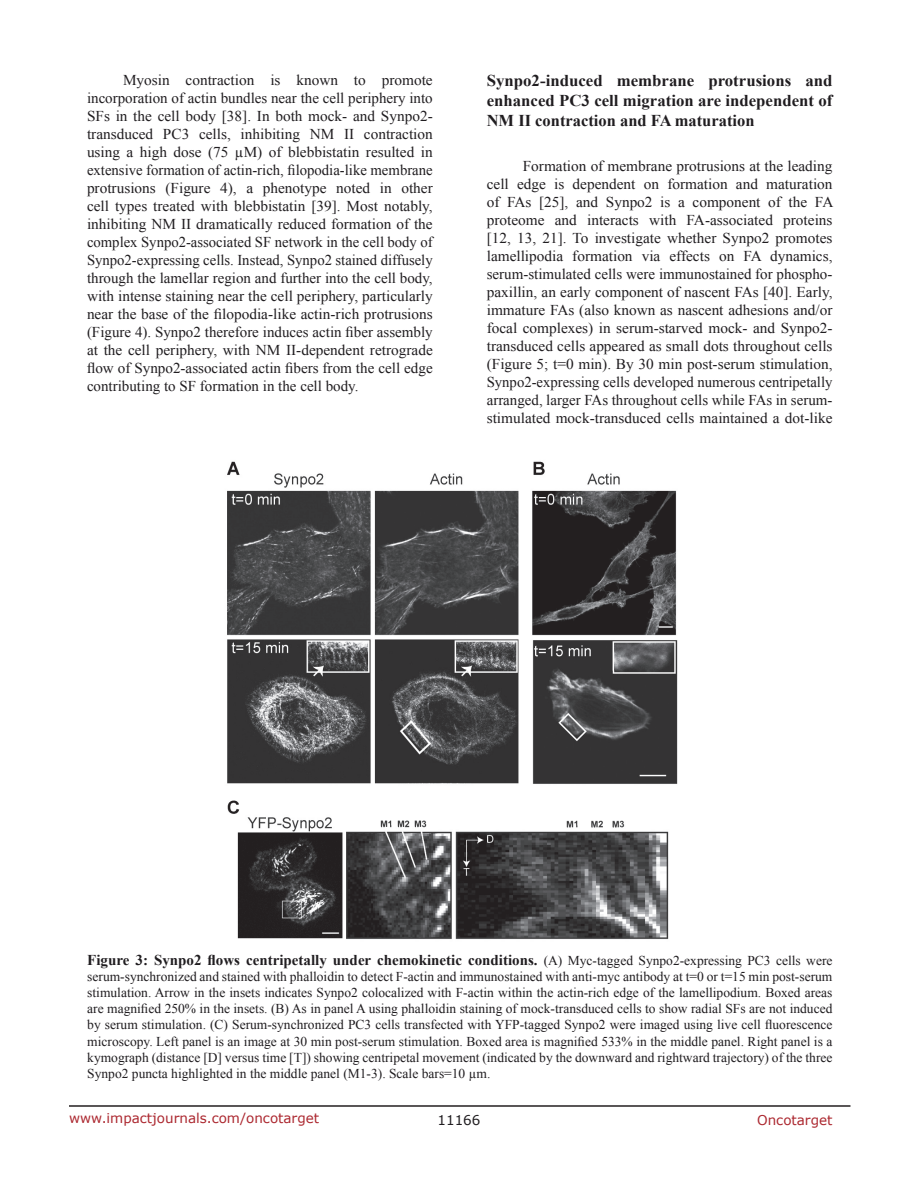
<style>
.page{position:relative;width:918px;height:1188px;background:#fff}
.page>*{position:absolute;margin:0;border:0;box-sizing:border-box;transform-origin:0 0}
.t1{font:700 16.5px/19.8px "Times New Roman";color:#201d20;text-align:justify}
.t2{font:15px/18px "Times New Roman";color:#201d20;text-align:justify}
.t3{font:700 15px "Times New Roman";color:#201d20}
.t4{font:13.5px/16.2px "Times New Roman";color:#201d20;text-align:justify}
.t5{font:13.5px "Verdana";color:#ac2830}
.t6{font:13.5px "Verdana";color:#201d20}
.s1{font-weight:400;font-size:13.5px}
</style>
<div class="page">
<hr style="left:69px;top:1105px;width:781px;height:2px;background:#231f20">
<img style="left:227px;top:461px;width:451px;height:478px">
<p class="t2" style="left:87px;top:71px;width:347px;text-indent:36px">Myosin contraction is known to promote incorporation of actin bundles near the cell periphery into SFs in the cell body [38]. In both mock- and Synpo2- transduced PC3 cells, inhibiting NM II contraction using a high dose (75 µM) of blebbistatin resulted in extensive formation of actin-rich, filopodia-like membrane protrusions (Figure 4), a phenotype noted in other cell types treated with blebbistatin [39]. Most notably, inhibiting NM II dramatically reduced formation of the complex Synpo2-associated SF network in the cell body of Synpo2-expressing cells. Instead, Synpo2 stained diffusely through the lamellar region and further into the cell body, with intense staining near the cell periphery, particularly near the base of the filopodia-like actin-rich protrusions (Figure 4). Synpo2 therefore induces actin fiber assembly at the cell periphery, with NM II-dependent retrograde flow of Synpo2-associated actin fibers from the cell edge contributing to SF formation in the cell body.</p>
<p class="t1" style="left:487px;top:70px;width:347px">Synpo2-induced membrane protrusions and enhanced PC3 cell migration are independent of NM II contraction and FA maturation</p>
<p class="t2" style="left:487px;top:157px;width:348px;text-indent:36px">Formation of membrane protrusions at the leading cell edge is dependent on formation and maturation of FAs [25], and Synpo2 is a component of the FA proteome and interacts with FA-associated proteins [12, 13, 21]. To investigate whether Synpo2 promotes lamellipodia formation via effects on FA dynamics, serum-stimulated cells were immunostained for phospho&shy;paxillin, an early component of nascent FAs [40]. Early, immature FAs (also known as nascent adhesions and/or focal complexes) in serum-starved mock- and Synpo2- transduced cells appeared as small dots throughout cells (Figure 5; t=0 min). By 30 min post-serum stimulation, Synpo2-expressing cells developed numerous centripetally arranged, larger FAs throughout cells while FAs in serum&shy;stimulated mock-transduced cells maintained a dot-like</p>
<p class="t3" style="left:87px;top:949px;width:747px">Figure 3: Synpo2 flows centripetally under chemokinetic conditions. <span class="s1">(A) Myc-tagged Synpo2-expressing PC3 cells were</span></p>
<p class="t4" style="left:87px;top:968px;width:747px">serum-synchronized and stained with phalloidin to detect F-actin and immunostained with anti-myc antibody at t=0 or t=15 min post-serum stimulation. Arrow in the insets indicates Synpo2 colocalized with F-actin within the actin-rich edge of the lamellipodium. Boxed areas are magnified 250% in the insets. (B) As in panel A using phalloidin staining of mock-transduced cells to show radial SFs are not induced by serum stimulation. (C) Serum-synchronized PC3 cells transfected with YFP-tagged Synpo2 were imaged using live cell fluorescence microscopy. Left panel is an image at 30 min post-serum stimulation. Boxed area is magnified 533% in the middle panel. Right panel is a kymograph (distance [D] versus time [T]) showing centripetal movement (indicated by the downward and rightward trajectory) of the three Synpo2 puncta highlighted in the middle panel (M1-3). Scale bars=10 µm.</p>
<p class="t5" style="left:69px;top:1109px;width:252px">www.impactjournals.com/oncotarget</p>
<p class="t6" style="left:438px;top:1111px;width:44px">11166</p>
<p class="t5" style="left:757px;top:1111px;width:77px">Oncotarget</p>
</div>
